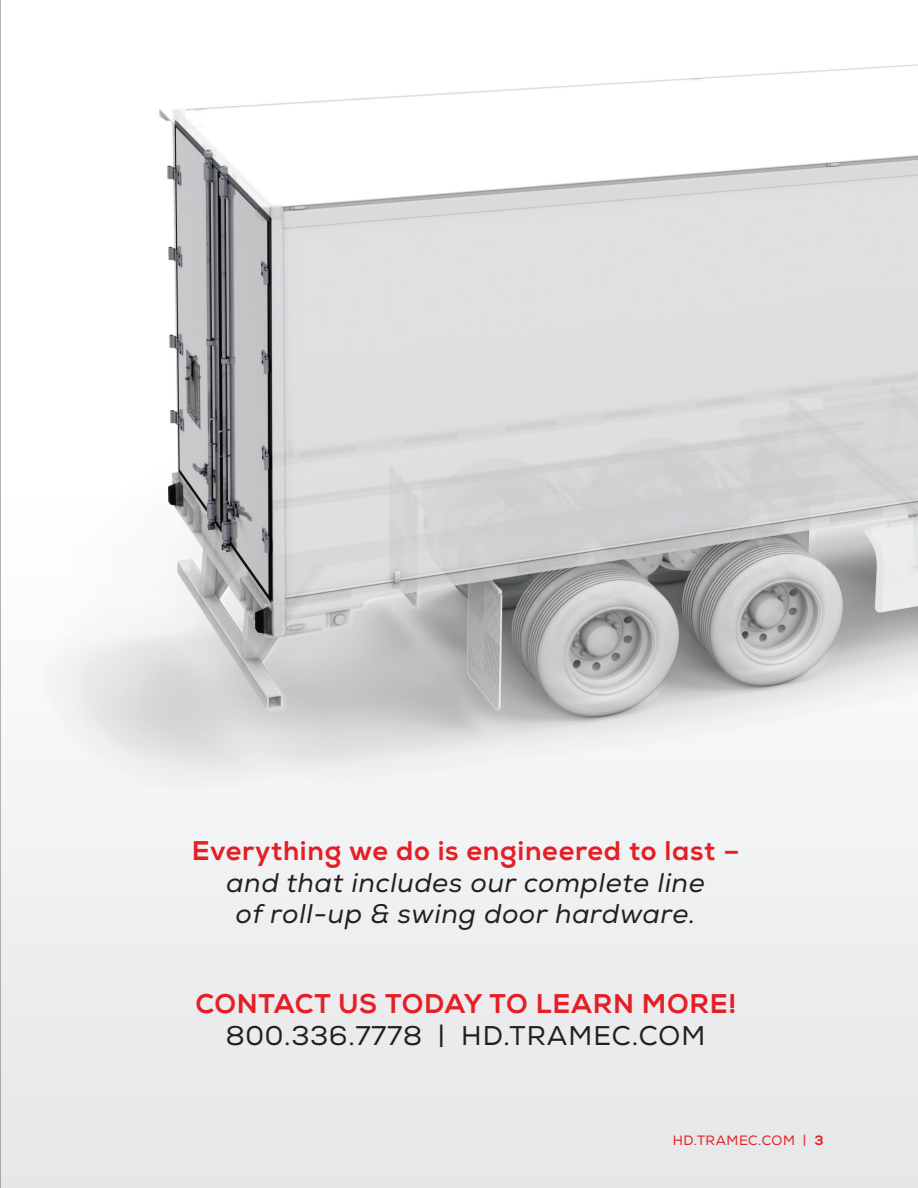
<style>
.page{position:relative;width:918px;height:1188px;background:#fff}
.page>*{position:absolute;margin:0;border:0;box-sizing:border-box;transform-origin:0 0}
.t1{font:italic 27px/31.5px "Nexa";letter-spacing:.025em;color:#231f20;text-align:center}
.t2{font:800 27px/31.5px "Nexa";letter-spacing:.025em;color:#e41f25;text-align:center}
.t3{font:13.5px "Nexa";letter-spacing:.04em;color:#e41f25}
.s1{font-weight:800;font-style:normal;color:#e41f25}
.s2{font-weight:400;color:#231f20}
.s3{font-weight:800}
</style>
<div class="page">
<img style="left:1px;top:64px;width:917px;height:1124px">
<hr style="left:0;top:0;width:1px;height:1188px;background:#6c6d70">
<p class="t1" style="left:192px;top:835px;width:549px"><span class="s1">Everything we do is engineered to last – </span>and that includes our complete line<br>of roll-up &amp; swing door hardware.</p>
<p class="t2" style="left:195px;top:988px;width:542px">CONTACT US TODAY TO LEARN MORE!<br><span class="s2">800.336.7778 | HD.TRAMEC.COM</span></p>
<p class="t3" style="left:673px;top:1133px;width:152px">HD.TRAMEC.COM | <span class="s3">3</span></p>
</div>
